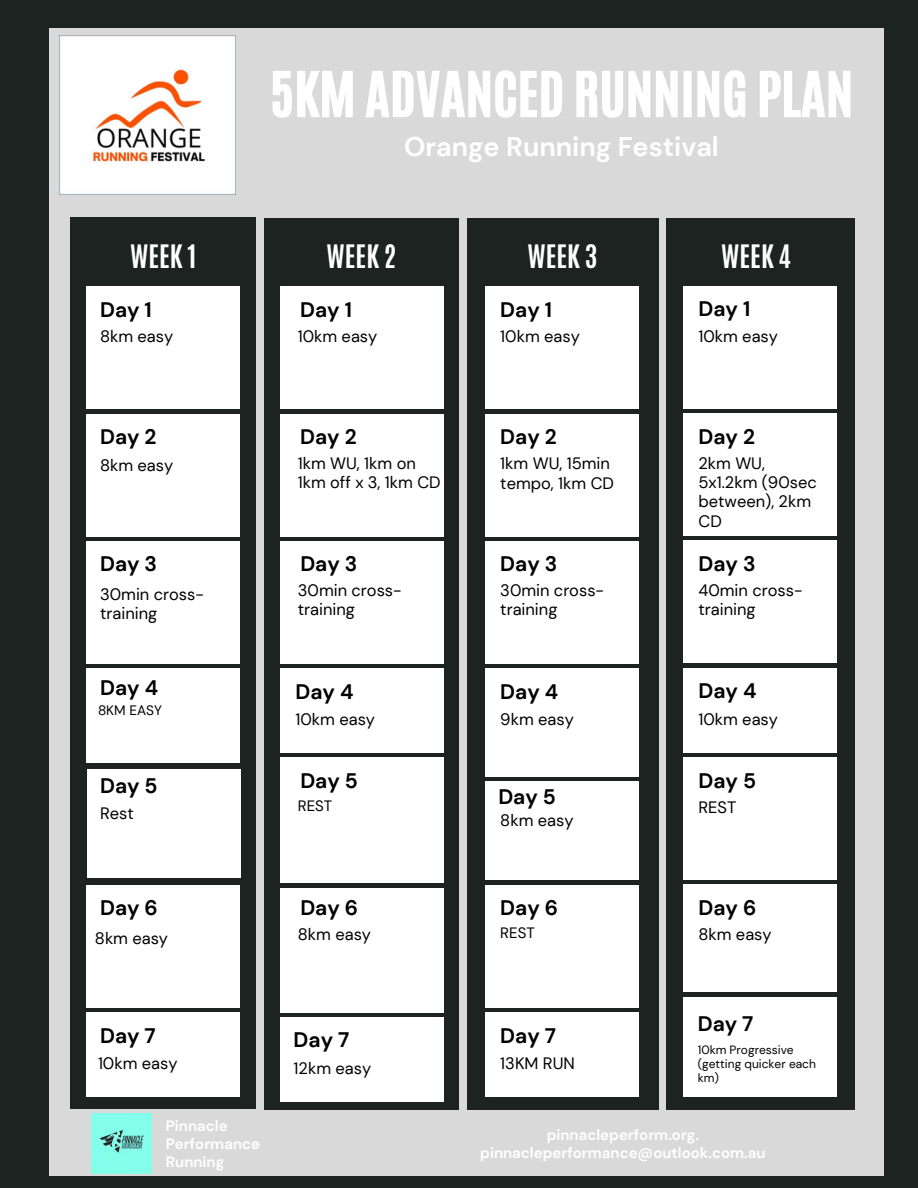
<style>
.page{position:relative;width:918px;height:1188px;background:#1c2321}
.page>*{position:absolute;margin:0;border:0;box-sizing:border-box;transform-origin:0 0}
.t1{font:52.5px "CA Generated";color:#fff}
.t2{font:700 27px "DM Sans";color:#fff}
.t3{font:700 27px "Antonio";color:#fff}
.t4{font:700 21px "DM Sans";color:#000}
.t5{font:16.5px/19.2px "DM Sans";color:#000}
.t6{font:700 15px/18px "DM Sans";color:#fff;text-align:center}
.t7{font:15px "DM Sans";color:#000}
.t8{font:13.65px "DM Sans";color:#000}
.t9{font:12px/14px "DM Sans";color:#000}
</style>
<div class="page">
<div style="left:49px;top:28px;width:835px;height:1148px;background:#d9d9d9"></div>
<div style="left:70px;top:218px;width:186px;height:891px;background:#1c2321"></div>
<div style="left:264px;top:218px;width:195px;height:891px;background:#1c2321"></div>
<div style="left:467px;top:218px;width:191px;height:891px;background:#1c2321"></div>
<div style="left:666px;top:218px;width:189px;height:891px;background:#1c2321"></div>
<div style="left:86px;top:286px;width:154px;height:123px;background:#fff"></div>
<div style="left:86px;top:414px;width:154px;height:122px;background:#fff"></div>
<div style="left:86px;top:541px;width:154px;height:122px;background:#fff"></div>
<div style="left:86px;top:668px;width:154px;height:95px;background:#fff"></div>
<div style="left:87px;top:770px;width:154px;height:108px;background:#fff"></div>
<div style="left:86px;top:885px;width:154px;height:122px;background:#fff"></div>
<div style="left:86px;top:1013px;width:154px;height:84px;background:#fff"></div>
<div style="left:280px;top:286px;width:163px;height:123px;background:#fff"></div>
<div style="left:485px;top:286px;width:153px;height:123px;background:#fff"></div>
<div style="left:485px;top:414px;width:153px;height:122px;background:#fff"></div>
<div style="left:485px;top:541px;width:153px;height:122px;background:#fff"></div>
<div style="left:485px;top:668px;width:153px;height:108px;background:#fff"></div>
<div style="left:485px;top:782px;width:153px;height:98px;background:#fff"></div>
<div style="left:485px;top:885px;width:153px;height:122px;background:#fff"></div>
<div style="left:485px;top:1013px;width:153px;height:84px;background:#fff"></div>
<div style="left:683px;top:286px;width:154px;height:123px;background:#fff"></div>
<div style="left:683px;top:413px;width:154px;height:123px;background:#fff"></div>
<div style="left:683px;top:541px;width:154px;height:122px;background:#fff"></div>
<div style="left:683px;top:668px;width:154px;height:84px;background:#fff"></div>
<div style="left:683px;top:757px;width:154px;height:123px;background:#fff"></div>
<div style="left:683px;top:885px;width:154px;height:107px;background:#fff"></div>
<div style="left:683px;top:998px;width:154px;height:99px;background:#fff"></div>
<div style="left:280px;top:414px;width:163px;height:122px;background:#fff"></div>
<div style="left:280px;top:541px;width:163px;height:123px;background:#fff"></div>
<div style="left:280px;top:757px;width:163px;height:126px;background:#fff"></div>
<div style="left:280px;top:889px;width:163px;height:124px;background:#fff"></div>
<div style="left:280px;top:668px;width:163px;height:84px;background:#fff"></div>
<div style="left:280px;top:1017px;width:163px;height:84px;background:#fff"></div>
<img style="left:92px;top:1114px;width:59px;height:59px">
<img style="left:59px;top:35px;width:177px;height:160px">
<p class="t1" style="left:270px;top:57px;width:585px">5KM ADVANCED RUNNING PLAN</p>
<h4 class="t2" style="left:404px;top:129px;width:316px">Orange Running Festival</h4>
<h4 class="t3" style="left:130px;top:237px;width:68px">WEEK 1</h4>
<p class="t3" style="left:327px;top:237px;width:71px">WEEK 2</p>
<h4 class="t3" style="left:528px;top:237px;width:72px">WEEK 3</h4>
<h5 class="t3" style="left:721px;top:237px;width:71px">WEEK 4</h5>
<p class="t4" style="left:100px;top:296px;width:53px">Day 1</p>
<h4 class="t4" style="left:300px;top:296px;width:53px">Day 1</h4>
<p class="t4" style="left:500px;top:296px;width:53px">Day 1</p>
<h4 class="t4" style="left:698px;top:296px;width:53px">Day 1</h4>
<h3 class="t5" style="left:100px;top:327px;width:75px">8km easy</h3>
<h4 class="t5" style="left:298px;top:327px;width:81px">10km easy</h4>
<p class="t5" style="left:500px;top:327px;width:81px">10km easy</p>
<h2 class="t5" style="left:698px;top:327px;width:81px">10km easy</h2>
<h2 class="t4" style="left:100px;top:423px;width:58px">Day 2</h2>
<h5 class="t4" style="left:300px;top:423px;width:58px">Day 2</h5>
<p class="t4" style="left:500px;top:423px;width:58px">Day 2</p>
<p class="t4" style="left:698px;top:423px;width:58px">Day 2</p>
<h6 class="t5" style="left:100px;top:456px;width:75px">8km easy</h6>
<h4 class="t5" style="left:298px;top:454px;width:144px">1km WU, 1km on<br>1km off x 3, 1km CD</h4>
<h4 class="t5" style="left:500px;top:454px;width:115px">1km WU, 15min tempo, 1km CD</h4>
<h4 class="t5" style="left:698px;top:454px;width:120px">2km WU,<br>5x1.2km (90sec between), 2km<br>CD</h4>
<h4 class="t4" style="left:100px;top:550px;width:59px">Day 3</h4>
<p class="t4" style="left:300px;top:550px;width:59px">Day 3</p>
<p class="t4" style="left:500px;top:550px;width:59px">Day 3</p>
<p class="t4" style="left:698px;top:550px;width:59px">Day 3</p>
<p class="t5" style="left:100px;top:584px;width:105px">30min cross&shy;training</p>
<h4 class="t5" style="left:298px;top:581px;width:105px">30min cross&shy;training</h4>
<h4 class="t5" style="left:500px;top:581px;width:105px">30min cross&shy;training</h4>
<h4 class="t5" style="left:698px;top:581px;width:105px">40min cross&shy;training</h4>
<h4 class="t4" style="left:100px;top:674px;width:60px">Day 4</h4>
<p class="t8" style="left:98px;top:701px;width:65px">8KM EASY</p>
<h4 class="t4" style="left:296px;top:678px;width:60px">Day 4</h4>
<h2 class="t5" style="left:296px;top:710px;width:81px">10km easy</h2>
<p class="t4" style="left:500px;top:678px;width:60px">Day 4</p>
<h4 class="t5" style="left:500px;top:710px;width:75px">9km easy</h4>
<p class="t4" style="left:698px;top:677px;width:60px">Day 4</p>
<h4 class="t5" style="left:698px;top:709px;width:81px">10km easy</h4>
<p class="t4" style="left:100px;top:772px;width:59px">Day 5</p>
<h4 class="t5" style="left:100px;top:804px;width:35px">Rest</h4>
<p class="t4" style="left:300px;top:767px;width:59px">Day 5</p>
<h4 class="t7" style="left:298px;top:796px;width:36px">REST</h4>
<p class="t4" style="left:498px;top:784px;width:59px">Day 5</p>
<h4 class="t5" style="left:500px;top:811px;width:75px">8km easy</h4>
<p class="t4" style="left:698px;top:767px;width:59px">Day 5</p>
<h4 class="t5" style="left:698px;top:798px;width:39px">REST</h4>
<h4 class="t4" style="left:100px;top:894px;width:59px">Day 6</h4>
<p class="t4" style="left:300px;top:894px;width:59px">Day 6</p>
<p class="t4" style="left:500px;top:894px;width:59px">Day 6</p>
<h2 class="t4" style="left:698px;top:894px;width:59px">Day 6</h2>
<p class="t5" style="left:95px;top:929px;width:75px">8km easy</p>
<h4 class="t5" style="left:298px;top:925px;width:75px">8km easy</h4>
<h4 class="t7" style="left:500px;top:923px;width:36px">REST</h4>
<h5 class="t5" style="left:698px;top:925px;width:75px">8km easy</h5>
<p class="t4" style="left:100px;top:1022px;width:57px">Day 7</p>
<h6 class="t5" style="left:98px;top:1054px;width:81px">10km easy</h6>
<p class="t4" style="left:294px;top:1026px;width:57px">Day 7</p>
<h4 class="t5" style="left:294px;top:1058px;width:79px">12km easy</h4>
<h5 class="t4" style="left:500px;top:1022px;width:57px">Day 7</h5>
<h4 class="t5" style="left:500px;top:1054px;width:76px">13KM RUN</h4>
<p class="t4" style="left:698px;top:1010px;width:57px">Day 7</p>
<h4 class="t9" style="left:698px;top:1043px;width:120px">10km Progressive (getting quicker each km)</h4>
<p class="t6" style="left:166px;top:1117px;width:96px;text-align:left">Pinnacle<br>Performance<br>Running</p>
<h4 class="t6" style="left:480px;top:1126px;width:287px">pinnacleperform.org. pinnacleperformance@outlook.com.au</h4>
</div>
